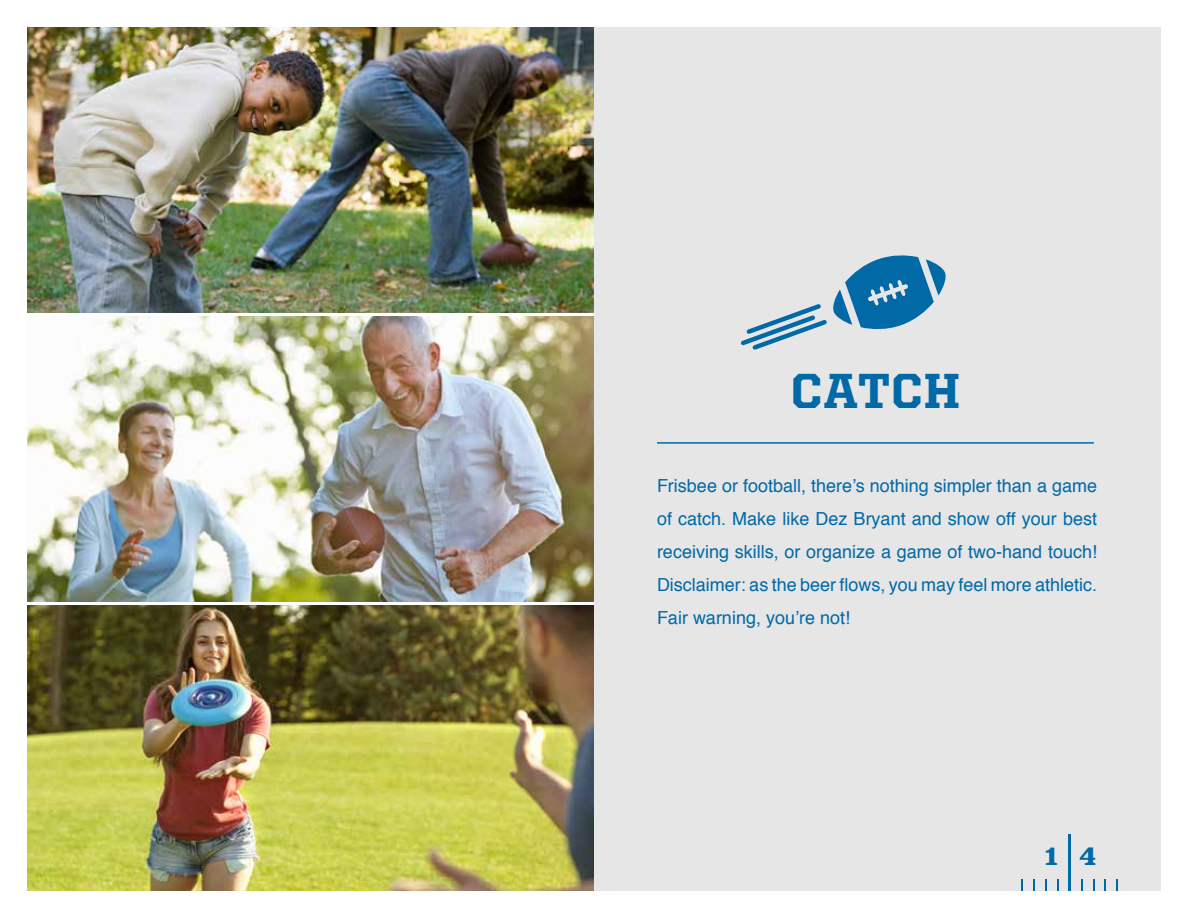
<style>
.page{position:relative;width:1188px;height:918px;background:#fff}
.page>*{position:absolute;margin:0;border:0;box-sizing:border-box;transform-origin:0 0}
.t1{font:800 49.5px "United Serif Reg";letter-spacing:.015em;color:#0069a6}
.t2{font:700 25.5px "Superclarendon";color:#0069a6}
.t3{font:18px/33px "Helvetica";color:#0069a6;text-align:justify}
</style>
<div class="page">
<img style="left:27px;top:606px;width:567px;height:285px">
<img style="left:27px;top:316px;width:567px;height:286px">
<img style="left:27px;top:27px;width:567px;height:285px">
<div style="left:594px;top:27px;width:567px;height:864px;background:#e6e6e7"></div>
<hr style="left:657px;top:442px;width:437px;height:2px;background:#0069a6">
<svg style="left:1116px;top:879px;width:2px;height:12px"></svg>
<svg style="left:1104px;top:879px;width:2px;height:12px"></svg>
<svg style="left:1093px;top:879px;width:2px;height:12px"></svg>
<svg style="left:1081px;top:879px;width:2px;height:12px"></svg>
<svg style="left:1057px;top:879px;width:2px;height:12px"></svg>
<svg style="left:1045px;top:879px;width:2px;height:12px"></svg>
<svg style="left:1033px;top:879px;width:2px;height:12px"></svg>
<svg style="left:1021px;top:879px;width:2px;height:12px"></svg>
<hr style="left:1068px;top:834px;width:3px;height:57px;background:#0069a6">
<svg style="left:741px;top:255px;width:205px;height:95px"></svg>
<h1 class="t1" style="left:791px;top:364px;width:171px">CATCH</h1>
<p class="t3" style="left:657px;top:469px;width:442px">Frisbee or football, there’s nothing simpler than a game of catch. Make like Dez Bryant and show off your best receiving skills, or organize a game of two-hand touch!<br>Disclaimer: as the beer flows, you may feel more athletic.<br>Fair warning, you’re not!</p>
<h2 class="t2" style="left:1044px;top:837px;width:54px">1 4</h2>
</div>
